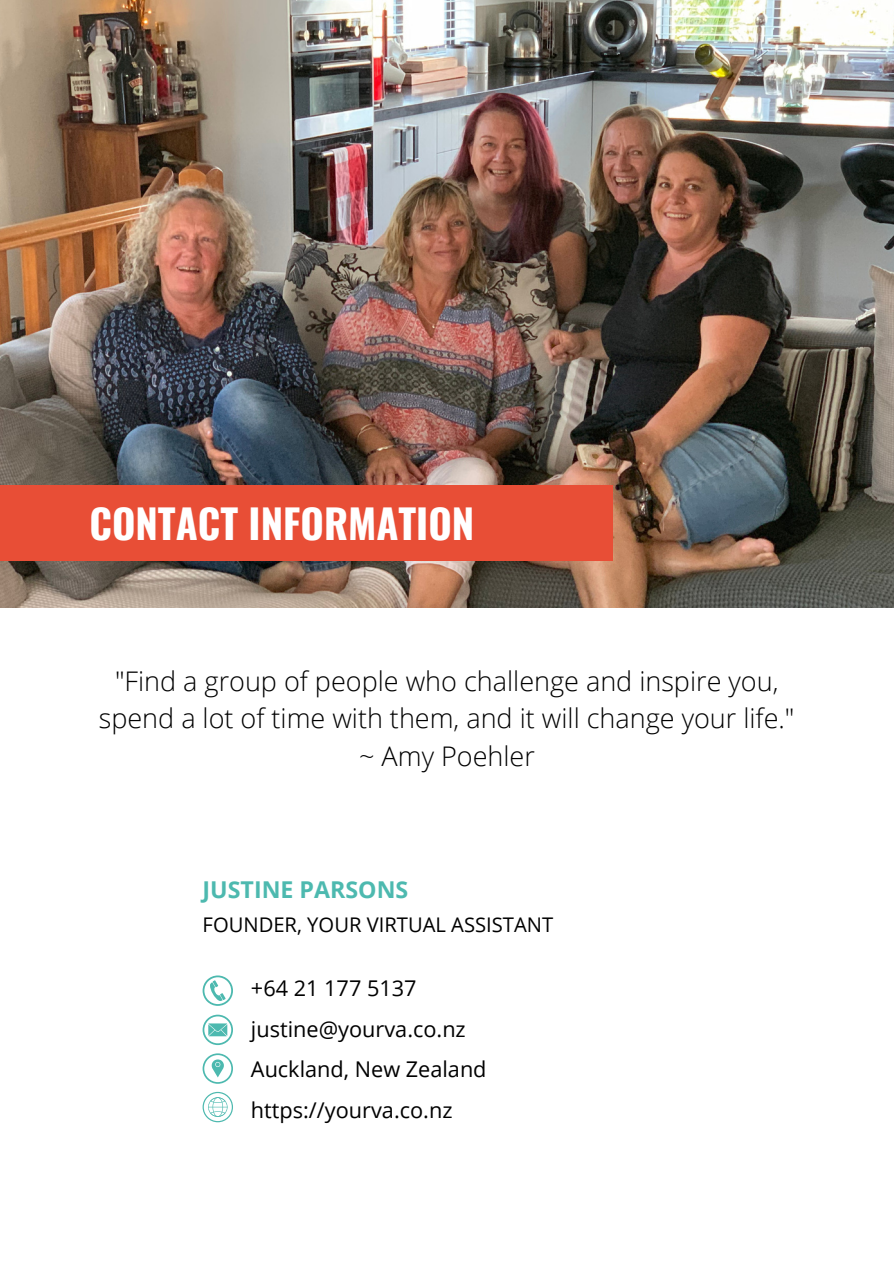
<style>
.page{position:relative;width:894px;height:1264px;background:#fff}
.page>*{position:absolute;margin:0;border:0;box-sizing:border-box;transform-origin:0 0}
.t1{font:700 40.05px "Oswald";color:#fff}
.t2{font:300 27px/37.2px "Open Sans";color:#000;text-align:center}
.t3{font:700 23.25px "Open Sans";color:#4db9af}
.t4{font:21.75px/40.5px "Open Sans";color:#000}
.t5{font:20.25px "Open Sans";color:#000}
</style>
<div class="page">
<svg style="left:202px;top:975px;width:31px;height:30px"></svg>
<svg style="left:202px;top:1014px;width:31px;height:31px"></svg>
<svg style="left:202px;top:1053px;width:31px;height:30px"></svg>
<svg style="left:202px;top:1091px;width:31px;height:31px"></svg>
<img style="left:0;top:0;width:893px;height:607px">
<div style="left:0;top:485px;width:612px;height:76px;background:#e84e36"></div>
<h1 class="t1" style="left:89px;top:492px;width:386px">CONTACT INFORMATION</h1>
<p class="t2" style="left:99px;top:662px;width:697px">"Find a group of people who challenge and inspire you, spend a lot of time with them, and it will change your life." ~ Amy Poehler</p>
<p class="t3" style="left:202px;top:872px;width:207px">JUSTINE PARSONS</p>
<p class="t5" style="left:202px;top:909px;width:352px">FOUNDER, YOUR VIRTUAL ASSISTANT</p>
<p class="t4" style="left:251px;top:967px;width:237px">+64 21 177 5137 justine@yourva.co.nz<br>Auckland, New Zealand https://yourva.co.nz</p>
</div>
